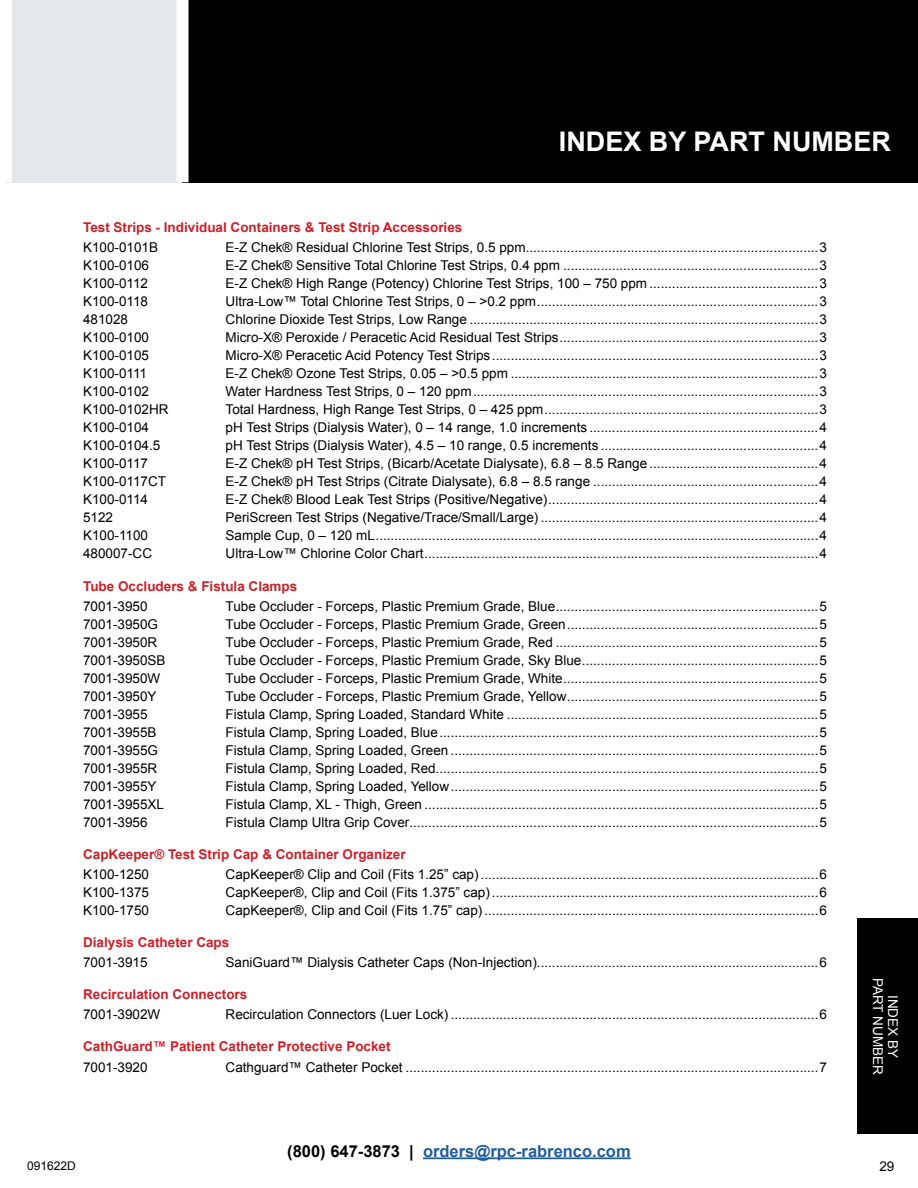
<style>
.page{position:relative;width:918px;height:1188px;background:#fff}
.page>*{position:absolute;margin:0;border:0;box-sizing:border-box;transform-origin:0 0}
.t1{font:700 27px "Arial";color:#fff}
.t2{font:700 16.5px "Arial";color:#215e9e}
.t3{font:13.5px "Arial";color:#000}
.t4{font:700 13.5px "Arial";color:#ce2028}
.t5{font:13.5px "Arial";color:#fff}
.t6{font:12px "Arial";color:#000}
.s1{color:#000}
</style>
<div class="page">
<div style="left:6px;top:0;width:176px;height:182px;background:#e6e7e8"></div>
<div style="left:182px;top:0;width:736px;height:182px;background:#000"></div>
<div style="left:177px;top:0;width:12px;height:182px;background:#fff"></div>
<div style="left:0;top:0;width:12px;height:182px;background:#fff"></div>
<div style="left:858px;top:918px;width:60px;height:216px;background:#000"></div>
<hr style="left:423px;top:1157px;width:208px;height:2px;background:#215e9e">
<p class="t1" style="left:559px;top:124px;width:334px">INDEX BY PART NUMBER</p>
<p class="t4" style="left:83px;top:218px;width:381px">Test Strips - Individual Containers &amp; Test Strip Accessories</p>
<p class="t3" style="left:83px;top:238px;width:77px">K100-0101B</p>
<p class="t3" style="left:226px;top:238px;width:603px">E-Z Chek® Residual Chlorine Test Strips, 0.5 ppm..............................................................................3</p>
<p class="t3" style="left:83px;top:256px;width:68px">K100-0106</p>
<p class="t3" style="left:226px;top:256px;width:603px">E-Z Chek® Sensitive Total Chlorine Test Strips, 0.4 ppm ....................................................................3</p>
<p class="t3" style="left:83px;top:274px;width:67px">K100-0112</p>
<p class="t3" style="left:226px;top:274px;width:603px">E-Z Chek® High Range (Potency) Chlorine Test Strips, 100 – 750 ppm .............................................3</p>
<p class="t3" style="left:83px;top:292px;width:67px">K100-0118</p>
<p class="t3" style="left:226px;top:292px;width:603px">Ultra-Low™ Total Chlorine Test Strips, 0 – &gt;0.2 ppm...........................................................................3</p>
<p class="t3" style="left:83px;top:310px;width:47px">481028</p>
<p class="t3" style="left:226px;top:310px;width:603px">Chlorine Dioxide Test Strips, Low Range .............................................................................................3</p>
<p class="t3" style="left:83px;top:328px;width:68px">K100-0100</p>
<p class="t3" style="left:226px;top:328px;width:603px">Micro-X® Peroxide / Peracetic Acid Residual Test Strips.....................................................................3</p>
<p class="t3" style="left:83px;top:346px;width:68px">K100-0105</p>
<p class="t3" style="left:226px;top:346px;width:603px">Micro-X® Peracetic Acid Potency Test Strips.......................................................................................3</p>
<p class="t3" style="left:83px;top:364px;width:66px">K100-0111</p>
<p class="t3" style="left:226px;top:364px;width:603px">E-Z Chek® Ozone Test Strips, 0.05 – &gt;0.5 ppm ..................................................................................3</p>
<p class="t3" style="left:83px;top:382px;width:68px">K100-0102</p>
<p class="t3" style="left:226px;top:382px;width:603px">Water Hardness Test Strips, 0 – 120 ppm............................................................................................3</p>
<p class="t3" style="left:83px;top:400px;width:87px">K100-0102HR</p>
<p class="t3" style="left:226px;top:400px;width:603px">Total Hardness, High Range Test Strips, 0 – 425 ppm.........................................................................3</p>
<p class="t3" style="left:83px;top:418px;width:68px">K100-0104</p>
<p class="t3" style="left:226px;top:418px;width:603px">pH Test Strips (Dialysis Water), 0 – 14 range, 1.0 increments .............................................................4</p>
<p class="t3" style="left:83px;top:436px;width:79px">K100-0104.5</p>
<p class="t3" style="left:226px;top:436px;width:603px">pH Test Strips (Dialysis Water), 4.5 – 10 range, 0.5 increments ..........................................................4</p>
<p class="t3" style="left:83px;top:454px;width:67px">K100-0117</p>
<p class="t3" style="left:226px;top:454px;width:603px">E-Z Chek® pH Test Strips, (Bicarb/Acetate Dialysate), 6.8 – 8.5 Range .............................................4</p>
<p class="t3" style="left:83px;top:472px;width:85px">K100-0117CT</p>
<p class="t3" style="left:226px;top:472px;width:603px">E-Z Chek® pH Test Strips (Citrate Dialysate), 6.8 – 8.5 range ............................................................4</p>
<p class="t3" style="left:83px;top:490px;width:67px">K100-0114</p>
<p class="t3" style="left:226px;top:490px;width:603px">E-Z Chek® Blood Leak Test Strips (Positive/Negative)........................................................................4</p>
<p class="t3" style="left:83px;top:508px;width:32px">5122</p>
<p class="t3" style="left:226px;top:508px;width:603px">PeriScreen Test Strips (Negative/Trace/Small/Large) ..........................................................................4</p>
<p class="t3" style="left:83px;top:526px;width:67px">K100-1100</p>
<p class="t3" style="left:226px;top:526px;width:603px">Sample Cup, 0 – 120 mL......................................................................................................................4</p>
<p class="t3" style="left:83px;top:544px;width:71px">480007-CC</p>
<p class="t3" style="left:226px;top:544px;width:603px">Ultra-Low™ Chlorine Color Chart.........................................................................................................4</p>
<p class="t4" style="left:83px;top:577px;width:216px">Tube Occluders &amp; Fistula Clamps</p>
<p class="t3" style="left:83px;top:597px;width:66px">7001-3950</p>
<p class="t3" style="left:226px;top:597px;width:603px">Tube Occluder - Forceps, Plastic Premium Grade, Blue......................................................................5</p>
<p class="t3" style="left:83px;top:615px;width:77px">7001-3950G</p>
<p class="t3" style="left:226px;top:615px;width:603px">Tube Occluder - Forceps, Plastic Premium Grade, Green...................................................................5</p>
<p class="t3" style="left:83px;top:633px;width:76px">7001-3950R</p>
<p class="t3" style="left:226px;top:633px;width:603px">Tube Occluder - Forceps, Plastic Premium Grade, Red ......................................................................5</p>
<p class="t3" style="left:83px;top:651px;width:84px">7001-3950SB</p>
<p class="t3" style="left:226px;top:651px;width:603px">Tube Occluder - Forceps, Plastic Premium Grade, Sky Blue...............................................................5</p>
<p class="t3" style="left:83px;top:669px;width:79px">7001-3950W</p>
<p class="t3" style="left:226px;top:669px;width:603px">Tube Occluder - Forceps, Plastic Premium Grade, White....................................................................5</p>
<p class="t3" style="left:83px;top:687px;width:75px">7001-3950Y</p>
<p class="t3" style="left:226px;top:687px;width:603px">Tube Occluder - Forceps, Plastic Premium Grade, Yellow...................................................................5</p>
<p class="t3" style="left:83px;top:705px;width:66px">7001-3955</p>
<p class="t3" style="left:226px;top:705px;width:603px">Fistula Clamp, Spring Loaded, Standard White ...................................................................................5</p>
<p class="t3" style="left:83px;top:723px;width:75px">7001-3955B</p>
<p class="t3" style="left:226px;top:723px;width:603px">Fistula Clamp, Spring Loaded, Blue.....................................................................................................5</p>
<p class="t3" style="left:83px;top:741px;width:77px">7001-3955G</p>
<p class="t3" style="left:226px;top:741px;width:603px">Fistula Clamp, Spring Loaded, Green ..................................................................................................5</p>
<p class="t3" style="left:83px;top:759px;width:76px">7001-3955R</p>
<p class="t3" style="left:226px;top:759px;width:603px">Fistula Clamp, Spring Loaded, Red......................................................................................................5</p>
<p class="t3" style="left:83px;top:777px;width:75px">7001-3955Y</p>
<p class="t3" style="left:226px;top:777px;width:603px">Fistula Clamp, Spring Loaded, Yellow..................................................................................................5</p>
<p class="t3" style="left:83px;top:795px;width:83px">7001-3955XL</p>
<p class="t3" style="left:226px;top:795px;width:603px">Fistula Clamp, XL - Thigh, Green .........................................................................................................5</p>
<p class="t3" style="left:83px;top:813px;width:66px">7001-3956</p>
<p class="t3" style="left:226px;top:813px;width:603px">Fistula Clamp Ultra Grip Cover.............................................................................................................5</p>
<p class="t4" style="left:83px;top:845px;width:324px">CapKeeper® Test Strip Cap &amp; Container Organizer</p>
<p class="t3" style="left:83px;top:865px;width:68px">K100-1250</p>
<p class="t3" style="left:226px;top:865px;width:603px">CapKeeper® Clip and Coil (Fits 1.25” cap)..........................................................................................6</p>
<p class="t3" style="left:83px;top:883px;width:68px">K100-1375</p>
<p class="t3" style="left:226px;top:883px;width:603px">CapKeeper®, Clip and Coil (Fits 1.375” cap).......................................................................................6</p>
<p class="t3" style="left:83px;top:901px;width:68px">K100-1750</p>
<p class="t3" style="left:226px;top:901px;width:603px">CapKeeper®, Clip and Coil (Fits 1.75” cap).........................................................................................6</p>
<p class="t4" style="left:83px;top:933px;width:148px">Dialysis Catheter Caps</p>
<p class="t3" style="left:83px;top:953px;width:66px">7001-3915</p>
<p class="t3" style="left:226px;top:953px;width:603px">SaniGuard™ Dialysis Catheter Caps (Non-Injection)...........................................................................6</p>
<p class="t4" style="left:83px;top:985px;width:166px">Recirculation Connectors</p>
<p class="t3" style="left:83px;top:1006px;width:79px">7001-3902W</p>
<p class="t3" style="left:226px;top:1006px;width:603px">Recirculation Connectors (Luer Lock) ..................................................................................................6</p>
<p class="t4" style="left:83px;top:1037px;width:309px">CathGuard™ Patient Catheter Protective Pocket</p>
<p class="t3" style="left:83px;top:1058px;width:66px">7001-3920</p>
<p class="t3" style="left:226px;top:1058px;width:603px">Cathguard™ Catheter Pocket ..............................................................................................................7</p>
<p class="t6" style="left:27px;top:1158px;width:50px">091622D</p>
<p class="t2" style="left:287px;top:1140px;width:345px"><span class="s1">(800) 647-3873 |</span> orders@rpc-rabrenco.com</p>
<p class="t5" style="left:887px;top:978px;width:98px;rotate:90deg">PART NUMBER</p>
<p class="t5" style="left:902px;top:995px;width:65px;rotate:90deg">INDEX BY</p>
<p class="t3" style="left:879px;top:1157px;width:17px">29</p>
</div>
